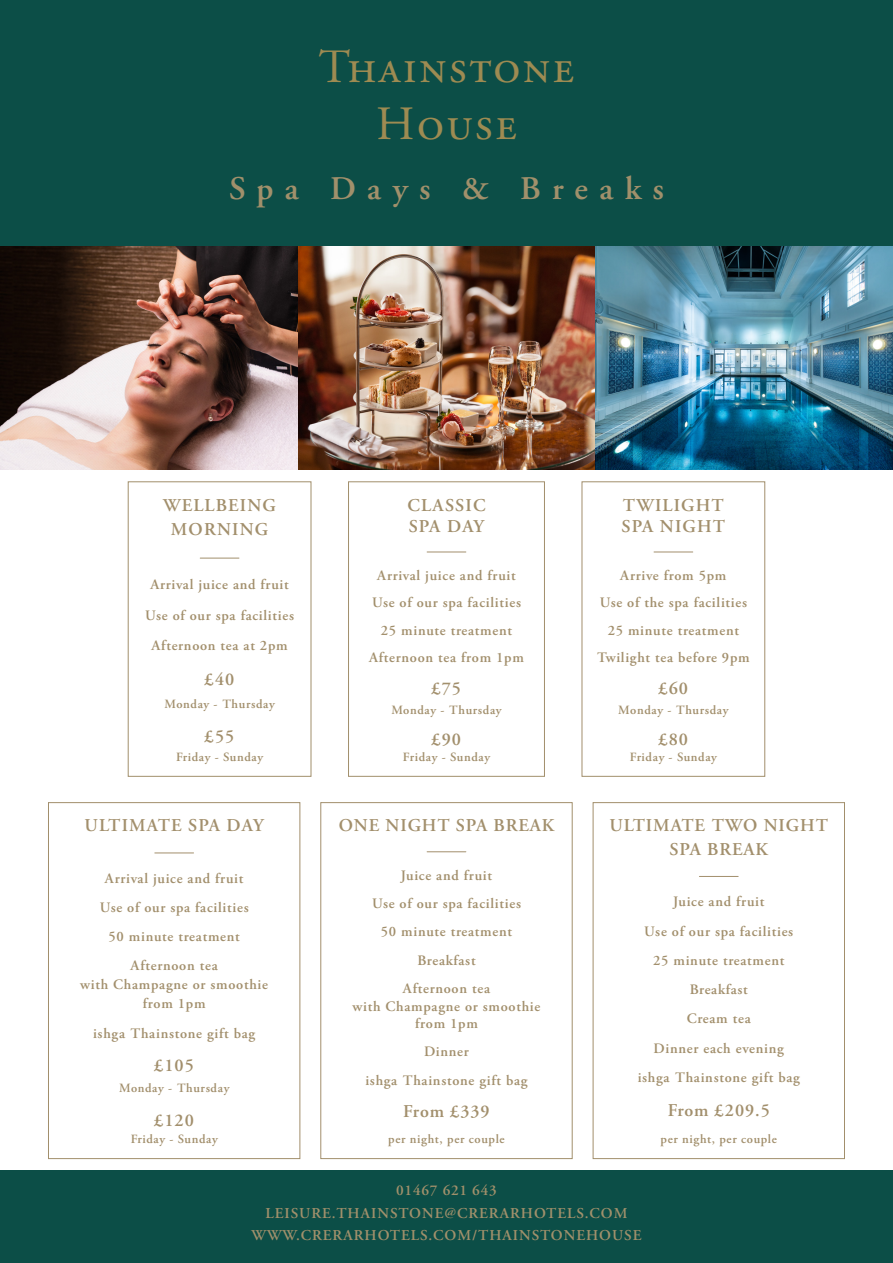
<style>
.page{position:relative;width:893px;height:1263px;background:#fff}
.page>*{position:absolute;margin:0;border:0;box-sizing:border-box;transform-origin:0 0}
.t1{font:47.7px/57.3px "Adobe Garamond Pro";letter-spacing:.05em;color:#9e8b52;text-align:center}
.t2{font:600 33px "Adobe Garamond Pro";letter-spacing:.35em;color:#a1906b}
.Section{font:600 18px/21.6px "Adobe Garamond Pro";letter-spacing:.05em;color:#a28f6c;text-align:center}
.t3{font:600 15px/22.5px "Adobe Garamond Pro";letter-spacing:.065em;color:#a1906b;text-align:center}
.Section-2{font:600 14.4px/19px "Adobe Garamond Pro";letter-spacing:.05em;color:#a28f6c;text-align:center}
.Section-3{font:600 12.6px "Adobe Garamond Pro";letter-spacing:.05em;color:#a28f6c}
</style>
<div class="page">
<div style="left:0;top:0;width:893px;height:247px;background:#0c4e47"></div>
<img style="left:0;top:247px;width:893px;height:223px">
<div style="left:0;top:1170px;width:893px;height:93px;background:#0c4e47"></div>
<hr style="left:155px;top:852px;width:39px;height:1px;background:#a28f6c">
<div style="left:48px;top:802px;width:252px;height:357px;border:1px solid #a28f6c"></div>
<hr style="left:200px;top:558px;width:39px;height:1px;background:#a28f6c">
<div style="left:128px;top:481px;width:183px;height:296px;border:1px solid #a28f6c"></div>
<hr style="left:427px;top:551px;width:39px;height:1px;background:#a28f6c">
<div style="left:348px;top:481px;width:197px;height:296px;border:1px solid #a28f6c"></div>
<hr style="left:654px;top:551px;width:39px;height:1px;background:#a28f6c">
<div style="left:581px;top:481px;width:184px;height:296px;border:1px solid #a28f6c"></div>
<hr style="left:427px;top:851px;width:39px;height:1px;background:#a28f6c">
<div style="left:320px;top:802px;width:253px;height:357px;border:1px solid #a28f6c"></div>
<hr style="left:699px;top:876px;width:39px;height:1px;background:#a28f6c">
<div style="left:593px;top:802px;width:252px;height:357px;border:1px solid #a28f6c"></div>
<p class="t1" style="left:319px;top:39px;width:257px">Thainstone<br>House</p>
<p class="t2" style="left:229px;top:170px;width:436px">Spa Days &amp; Breaks</p>
<p class="Section" style="left:163px;top:493px;width:114px;line-height:24.6px">WELLBEING<br>MORNING</p>
<p class="Section-2" style="left:150px;top:575px;width:140px">Arrival juice and fruit</p>
<p class="Section-2" style="left:145px;top:606px;width:150px">Use of our spa facilities</p>
<p class="Section-2" style="left:152px;top:636px;width:138px">Afternoon tea at 2pm</p>
<p class="Section" style="left:205px;top:669px;width:31px">£40</p>
<p class="Section-3" style="left:164px;top:696px;width:112px">Monday - Thursday</p>
<p class="Section" style="left:205px;top:726px;width:31px">£55</p>
<p class="Section-3" style="left:176px;top:749px;width:89px">Friday - Sunday</p>
<p class="Section" style="left:85px;top:815px;width:181px">ULTIMATE SPA DAY</p>
<p class="Section-2" style="left:105px;top:869px;width:140px">Arrival juice and fruit</p>
<p class="Section-2" style="left:100px;top:898px;width:150px">Use of our spa facilities</p>
<p class="Section-2" style="left:109px;top:927px;width:133px">50 minute treatment</p>
<p class="Section-2" style="left:80px;top:956px;width:189px">Afternoon tea<br>with Champagne or smoothie from 1pm</p>
<p class="Section-2" style="left:93px;top:1024px;width:164px">ishga Thainstone gift bag</p>
<p class="Section" style="left:154px;top:1055px;width:41px">£105</p>
<p class="Section-3" style="left:119px;top:1081px;width:112px">Monday - Thursday</p>
<p class="Section" style="left:154px;top:1110px;width:41px">£120</p>
<p class="Section-3" style="left:131px;top:1131px;width:89px">Friday - Sunday</p>
<p class="Section" style="left:407px;top:494px;width:79px;text-align:left">CLASSIC<br>SPA DAY</p>
<p class="Section-2" style="left:377px;top:566px;width:140px">Arrival juice and fruit</p>
<p class="Section-2" style="left:372px;top:593px;width:150px">Use of our spa facilities</p>
<p class="Section-2" style="left:381px;top:621px;width:133px">25 minute treatment</p>
<p class="Section-2" style="left:369px;top:648px;width:156px">Afternoon tea from 1pm</p>
<p class="Section" style="left:432px;top:678px;width:31px">£75</p>
<p class="Section-3" style="left:391px;top:702px;width:112px">Monday - Thursday</p>
<p class="Section" style="left:432px;top:729px;width:31px">£90</p>
<p class="Section-3" style="left:403px;top:749px;width:89px">Friday - Sunday</p>
<p class="Section" style="left:339px;top:815px;width:217px">ONE NIGHT SPA BREAK</p>
<p class="Section-2" style="left:401px;top:866px;width:93px">Juice and fruit</p>
<p class="Section-2" style="left:372px;top:894px;width:150px">Use of our spa facilities</p>
<p class="Section-2" style="left:381px;top:922px;width:133px">50 minute treatment</p>
<p class="Section-2" style="left:417px;top:951px;width:60px">Breakfast</p>
<p class="Section-2" style="left:353px;top:979px;width:189px;line-height:17.9px">Afternoon tea<br>with Champagne or smoothie from 1pm</p>
<p class="Section-2" style="left:424px;top:1042px;width:46px">Dinner</p>
<p class="Section-2" style="left:365px;top:1070px;width:164px">ishga Thainstone gift bag</p>
<p class="Section" style="left:403px;top:1100px;width:88px">From £339</p>
<p class="Section-3" style="left:388px;top:1131px;width:118px">per night, per couple</p>
<p class="Section" style="left:622px;top:494px;width:105px;text-align:left">TWILIGHT<br>SPA NIGHT</p>
<p class="Section-2" style="left:620px;top:566px;width:108px">Arrive from 5pm</p>
<p class="Section-2" style="left:600px;top:593px;width:149px">Use of the spa facilities</p>
<p class="Section-2" style="left:608px;top:621px;width:133px">25 minute treatment</p>
<p class="Section-2" style="left:597px;top:648px;width:154px">Twilight tea before 9pm</p>
<p class="Section" style="left:659px;top:678px;width:31px">£60</p>
<p class="Section-3" style="left:618px;top:702px;width:112px">Monday - Thursday</p>
<p class="Section" style="left:659px;top:729px;width:31px">£80</p>
<p class="Section-3" style="left:630px;top:749px;width:89px">Friday - Sunday</p>
<p class="Section" style="left:610px;top:814px;width:220px;line-height:23.4px">ULTIMATE TWO NIGHT<br>SPA BREAK</p>
<p class="Section-2" style="left:673px;top:892px;width:93px">Juice and fruit</p>
<p class="Section-2" style="left:644px;top:921px;width:150px">Use of our spa facilities</p>
<p class="Section-2" style="left:653px;top:951px;width:133px">25 minute treatment</p>
<p class="Section-2" style="left:690px;top:980px;width:60px">Breakfast</p>
<p class="Section-2" style="left:687px;top:1009px;width:65px">Cream tea</p>
<p class="Section-2" style="left:654px;top:1039px;width:132px">Dinner each evening</p>
<p class="Section-2" style="left:638px;top:1068px;width:164px">ishga Thainstone gift bag</p>
<p class="Section" style="left:668px;top:1099px;width:104px">From £209.5</p>
<p class="Section-3" style="left:661px;top:1131px;width:118px">per night, per couple</p>
<p class="t3" style="left:396px;top:1179px;width:102px">01467 621 643</p>
<p class="t3" style="left:252px;top:1202px;width:391px">LEISURE.THAINSTONE@CRERARHOTELS.COM<br>WWW.CRERARHOTELS.COM/THAINSTONEHOUSE</p>
</div>
